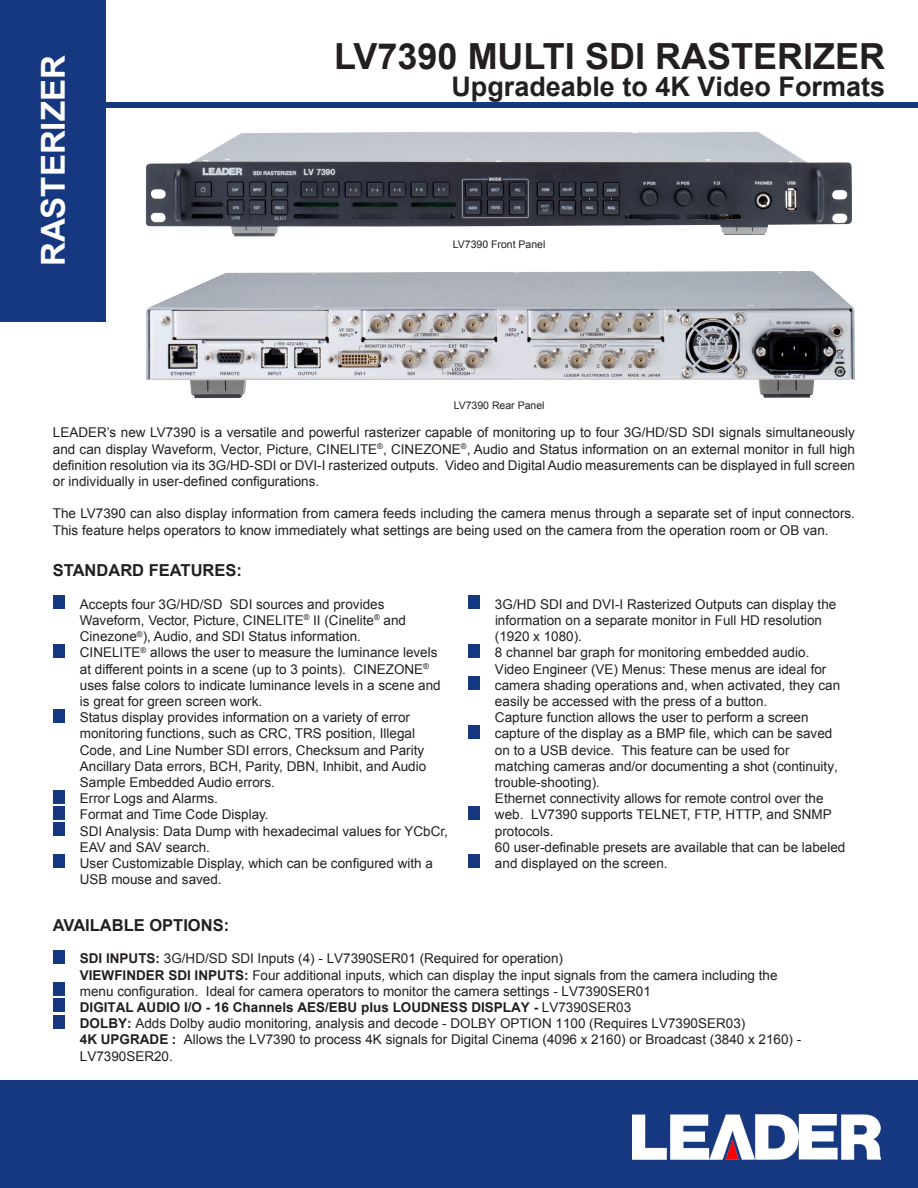
<style>
.page{position:relative;width:918px;height:1188px;background:#fff}
.page>*{position:absolute;margin:0;border:0;box-sizing:border-box;transform-origin:0 0}
.t1{font:700 36px "Arial";color:#231f20}
.t2{font:700 33px "Arial";color:#fff}
.t3{font:700 27px "Arial";color:#231f20}
.t4{font:700 16.5px "Arial";color:#231f20}
.t5{font:13.5px/16.2px "Arial";color:#231f20}
.t6{font:10.5px "Arial";color:#231f20}
.s1{font-weight:700}
</style>
<div class="page">
<div style="left:0;top:102px;width:918px;height:6px;background:#163880"></div>
<div style="left:0;top:1080px;width:918px;height:108px;background:#163880"></div>
<img style="left:633px;top:1115px;width:248px;height:45px">
<div style="left:0;top:0;width:106px;height:322px;background:#163880"></div>
<img style="left:146px;top:132px;width:706px;height:105px">
<img style="left:146px;top:271px;width:709px;height:127px">
<div style="left:53px;top:596px;width:11px;height:13px;background:#163880"></div>
<div style="left:53px;top:644px;width:11px;height:13px;background:#163880"></div>
<div style="left:53px;top:709px;width:11px;height:13px;background:#163880"></div>
<div style="left:53px;top:790px;width:11px;height:13px;background:#163880"></div>
<div style="left:53px;top:806px;width:11px;height:13px;background:#163880"></div>
<div style="left:53px;top:822px;width:11px;height:14px;background:#163880"></div>
<div style="left:53px;top:855px;width:11px;height:13px;background:#163880"></div>
<div style="left:468px;top:596px;width:12px;height:13px;background:#163880"></div>
<div style="left:468px;top:644px;width:12px;height:13px;background:#163880"></div>
<div style="left:468px;top:677px;width:12px;height:13px;background:#163880"></div>
<div style="left:468px;top:725px;width:12px;height:13px;background:#163880"></div>
<div style="left:468px;top:806px;width:12px;height:13px;background:#163880"></div>
<div style="left:468px;top:855px;width:12px;height:13px;background:#163880"></div>
<div style="left:53px;top:950px;width:11px;height:13px;background:#163880"></div>
<div style="left:53px;top:983px;width:11px;height:13px;background:#163880"></div>
<div style="left:53px;top:999px;width:11px;height:13px;background:#163880"></div>
<div style="left:53px;top:1015px;width:11px;height:13px;background:#163880"></div>
<p class="t2" style="left:30px;top:266px;width:212px;rotate:-90deg">RASTERIZER</p>
<p class="t1" style="left:334px;top:31px;width:552px">LV7390 MULTI SDI RASTERIZER</p>
<p class="t3" style="left:451px;top:68px;width:435px">Upgradeable to 4K Video Formats</p>
<p class="t6" style="left:453px;top:237px;width:94px">LV7390 Front Panel</p>
<p class="t6" style="left:454px;top:398px;width:92px">LV7390 Rear Panel</p>
<p class="t5" style="left:53px;top:424px;width:804px;text-align:justify">LEADER’s new LV7390 is a versatile and powerful rasterizer capable of monitoring up to four 3G/HD/SD SDI signals simultaneously and can display Waveform, Vector, Picture, CINELITE<sup>®</sup>, CINEZONE<sup>®</sup>, Audio and Status information on an external monitor in full high definition resolution via its 3G/HD-SDI or DVI-I rasterized outputs. Video and Digital Audio measurements can be displayed in full screen or individually in user-defined configurations.</p>
<p class="t5" style="left:53px;top:505px;width:804px">The LV7390 can also display information from camera feeds including the camera menus through a separate set of input connectors.<br>This feature helps operators to know immediately what settings are being used on the camera from the operation room or OB van.</p>
<p class="t4" style="left:53px;top:559px;width:191px">STANDARD FEATURES:</p>
<p class="t5" style="left:80px;top:596px;width:328px">Accepts four 3G/HD/SD SDI sources and provides<br>Waveform, Vector, Picture, CINELITE<sup>®</sup> II (Cinelite<sup>®</sup> and<br>Cinezone<sup>®</sup>), Audio, and SDI Status information.</p>
<p class="t5" style="left:80px;top:644px;width:362px">CINELITE<sup>®</sup> allows the user to measure the luminance levels at different points in a scene (up to 3 points). CINEZONE<sup>® </sup>uses false colors to indicate luminance levels in a scene and is great for green screen work.</p>
<p class="t5" style="left:80px;top:709px;width:348px">Status display provides information on a variety of error monitoring functions, such as CRC, TRS position, Illegal Code, and Line Number SDI errors, Checksum and Parity Ancillary Data errors, BCH, Parity, DBN, Inhibit, and Audio Sample Embedded Audio errors.</p>
<p class="t5" style="left:80px;top:790px;width:140px">Error Logs and Alarms.</p>
<p class="t5" style="left:80px;top:806px;width:190px">Format and Time Code Display.</p>
<p class="t5" style="left:80px;top:823px;width:370px">SDI Analysis: Data Dump with hexadecimal values for YCbCr,<br>EAV and SAV search.</p>
<p class="t5" style="left:80px;top:855px;width:355px">User Customizable Display, which can be configured with a<br>USB mouse and saved.</p>
<p class="t5" style="left:495px;top:596px;width:352px">3G/HD SDI and DVI-I Rasterized Outputs can display the information on a separate monitor in Full HD resolution (1920 x 1080).<br>8 channel bar graph for monitoring embedded audio.<br>Video Engineer (VE) Menus: These menus are ideal for camera shading operations and, when activated, they can easily be accessed with the press of a button.<br>Capture function allows the user to perform a screen capture of the display as a BMP file, which can be saved on to a USB device. This feature can be used for matching cameras and/or documenting a shot (continuity, trouble-shooting).<br>Ethernet connectivity allows for remote control over the web. LV7390 supports TELNET, FTP, HTTP, and SNMP protocols.<br>60 user-definable presets are available that can be labeled and displayed on the screen.</p>
<p class="t4" style="left:53px;top:913px;width:178px">AVAILABLE OPTIONS:</p>
<p class="t5" style="left:80px;top:951px;width:723px"><span class="s1">SDI INPUTS:</span> 3G/HD/SD SDI Inputs (4) - LV7390SER01 (Required for operation)<br><span class="s1">VIEWFINDER SDI INPUTS:</span> Four additional inputs, which can display the input signals from the camera including the menu configuration. Ideal for camera operators to monitor the camera settings - LV7390SER01<br><span class="s1">DIGITAL AUDIO I/O - 16 Channels AES/EBU plus LOUDNESS DISPLAY -</span> LV7390SER03<br><span class="s1">DOLBY:</span> Adds Dolby audio monitoring, analysis and decode - DOLBY OPTION 1100 (Requires LV7390SER03)<br><span class="s1">4K UPGRADE :</span> Allows the LV7390 to process 4K signals for Digital Cinema (4096 x 2160) or Broadcast (3840 x 2160) - LV7390SER20.</p>
</div>
